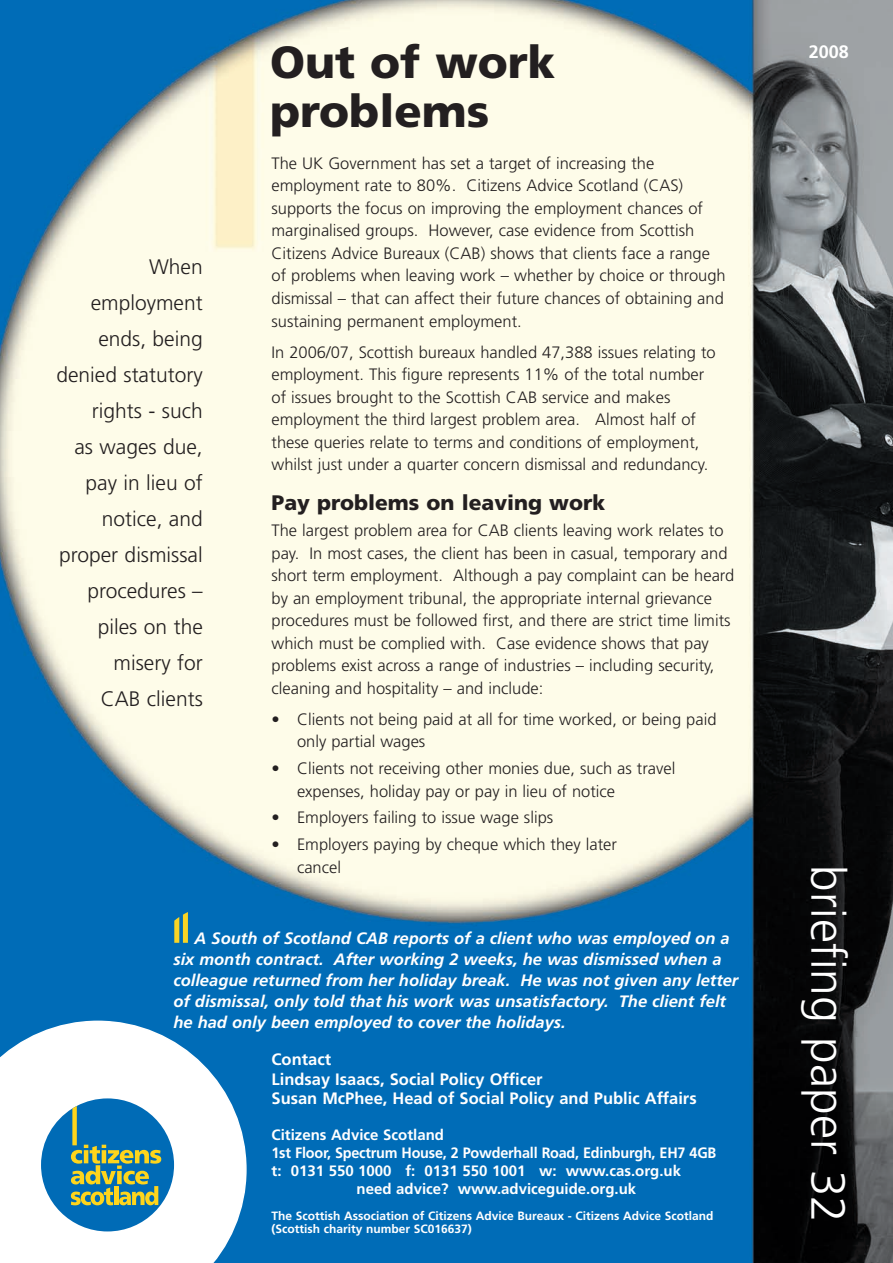
<style>
.page{position:relative;width:893px;height:1263px;background:#fff}
.page>*{position:absolute;margin:0;border:0;box-sizing:border-box;transform-origin:0 0}
.t1{font:300 48px "Frutiger";color:#fff}
.t2{font:900 45px/49.5px "Frutiger";color:#231f20}
.t3{font:300 21px/36px "Frutiger";color:#231f20;text-align:right}
.t4{font:900 21px "Frutiger";color:#231f20}
.t5{font:700 18px "Frutiger";color:#fff}
.t6{font:300 16.5px/22.5px "Frutiger";color:#231f20}
.t7{font:italic 700 16.5px/21px "Frutiger";color:#fff}
.t8{font:700 16.5px/19.5px "Frutiger";color:#fff}
.t9{font:700 15px "Frutiger";color:#fff}
.t10{font:700 15px "Frutiger";color:#fff;scale:.96 1}
.t11{font:700 12px/13.5px "Frutiger";color:#fff}
</style>
<div class="page">
<img style="left:0;top:0;width:893px;height:1263px">
<svg style="left:0;top:1020px;width:247px;height:243px"></svg>
<svg style="left:31px;top:1082px;width:158px;height:160px"></svg>
<svg style="left:174px;top:912px;width:14px;height:31px"></svg>
<p class="t3" style="left:56px;top:249px;width:148px">When employment ends, being denied statutory rights - such<br>as wages due, pay in lieu of notice, and proper dismissal procedures – piles on the misery for<br>CAB clients</p>
<h2 class="t2" style="left:270px;top:37px;width:287px">Out of work problems</h2>
<p class="t6" style="left:272px;top:152px;width:456px">The UK Government has set a target of increasing the employment rate to 80%. Citizens Advice Scotland (CAS) supports the focus on improving the employment chances of marginalised groups. However, case evidence from Scottish Citizens Advice Bureaux (CAB) shows that clients face a range of problems when leaving work – whether by choice or through dismissal – that can affect their future chances of obtaining and sustaining permanent employment.</p>
<p class="t6" style="left:272px;top:340px;width:446px">In 2006/07, Scottish bureaux handled 47,388 issues relating to employment. This figure represents 11% of the total number of issues brought to the Scottish CAB service and makes employment the third largest problem area. Almost half of these queries relate to terms and conditions of employment, whilst just under a quarter concern dismissal and redundancy.</p>
<p class="t4" style="left:272px;top:489px;width:335px">Pay problems on leaving work</p>
<p class="t6" style="left:272px;top:519px;width:464px">The largest problem area for CAB clients leaving work relates to pay. In most cases, the client has been in casual, temporary and short term employment. Although a pay complaint can be heard by an employment tribunal, the appropriate internal grievance procedures must be followed first, and there are strict time limits which must be complied with. Case evidence shows that pay problems exist across a range of industries – including security, cleaning and hospitality – and include:</p>
<p class="t6" style="left:297px;top:708px;width:421px;text-indent:-26px">• Clients not being paid at all for time worked, or being paid only partial wages</p>
<p class="t6" style="left:297px;top:757px;width:380px;text-indent:-26px">• Clients not receiving other monies due, such as travel expenses, holiday pay or pay in lieu of notice</p>
<p class="t6" style="left:272px;top:806px;width:283px">• Employers failing to issue wage slips</p>
<p class="t6" style="left:297px;top:833px;width:321px;text-indent:-26px">• Employers paying by cheque which they later cancel</p>
<p class="t7" style="left:173px;top:927px;width:566px;text-indent:21px">A South of Scotland CAB reports of a client who was employed on a six month contract. After working 2 weeks, he was dismissed when a colleague returned from her holiday break. He was not given any letter of dismissal, only told that his work was unsatisfactory. The client felt he had only been employed to cover the holidays.</p>
<p class="t8" style="left:272px;top:1049px;width:427px">Contact<br>Lindsay Isaacs, Social Policy Officer<br>Susan McPhee, Head of Social Policy and Public Affairs</p>
<p class="t9" style="left:272px;top:1125px;width:174px">Citizens Advice Scotland</p>
<p class="t10" style="left:272px;top:1143px;width:465px">1st Floor, Spectrum House, 2 Powderhall Road, Edinburgh, EH7 4GB</p>
<p class="t9" style="left:272px;top:1161px;width:411px">t: 0131 550 1000 f: 0131 550 1001 w: www.cas.org.uk</p>
<p class="t9" style="left:357px;top:1179px;width:281px">need advice? www.adviceguide.org.uk</p>
<p class="t11" style="left:272px;top:1209px;width:443px">The Scottish Association of Citizens Advice Bureaux - Citizens Advice Scotland (Scottish charity number SC016637)</p>
<p class="t5" style="left:809px;top:41px;width:42px">2008</p>
<h1 class="t1" style="left:855px;top:865px;width:359px;rotate:90deg">briefing paper 32</h1>
</div>
